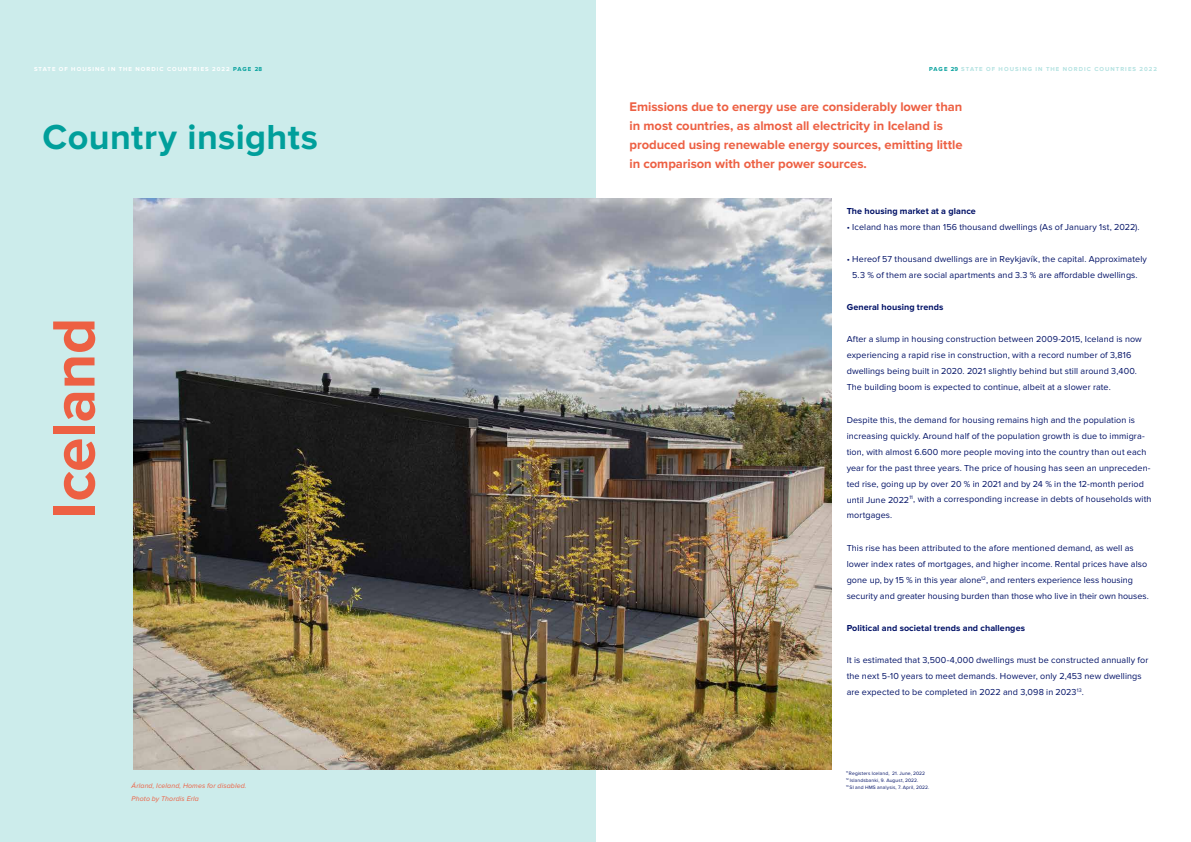
<style>
.page{position:relative;width:1191px;height:842px;background:#fff}
.page>*{position:absolute;margin:0;border:0;box-sizing:border-box;transform-origin:0 0}
.t1{font:700 62px "Proxima Nova";letter-spacing:-.005em;color:#ed6043}
.t2{font:700 36px "Proxima Nova";letter-spacing:.01em;color:#009f9b}
.t3{font:700 13px/19px "Proxima Nova";letter-spacing:-.005em;color:#ed6043}
.t4{font:9px/16px "Proxima Nova";letter-spacing:.01em;color:#016}
.t5{font:700 9px "Proxima Nova";letter-spacing:.01em;color:#016}
.t6{font:italic 7px/13px "Proxima Nova";letter-spacing:.015em;color:#ed6043}
.t7{font:700 6px "Proxima Nova";letter-spacing:.175em;color:#b3e2e1}
.t8{font:700 6px "Proxima Nova";letter-spacing:.175em;color:#fff}
.t9{font:5px/7px "Proxima Nova";letter-spacing:.025em;color:#016}
.s1{color:#009f9b}
</style>
<div class="page">
<div style="left:0;top:0;width:595px;height:842px;background:#cceceb"></div>
<img style="left:133px;top:198px;width:699px;height:572px">
<p class="t8" style="left:34px;top:65px;width:230px">STATE OF HOUSING IN THE NORDIC COUNTRIES 2022 <span class="s1">PAGE 28</span></p>
<h2 class="t2" style="left:43px;top:117px;width:277px">Country insights</h2>
<h1 class="t1" style="left:38px;top:518px;width:202px;rotate:-90deg">Iceland</h1>
<p class="t6" style="left:132px;top:780px;width:116px">Árland, Iceland, Homes for disabled.<br>Photo by Thordis Erla</p>
<p class="t7" style="left:929px;top:65px;width:229px"><span class="s1">PAGE 29</span> STATE OF HOUSING IN THE NORDIC COUNTRIES 2022</p>
<h3 class="t3" style="left:629px;top:98px;width:334px">Emissions due to energy use are considerably lower than in most countries, as almost all electricity in Iceland is produced using renewable energy sources, emitting little in comparison with other power sources.</h3>
<p class="t5" style="left:846px;top:206px;width:131px">The housing market at a glance</p>
<p class="t4" style="left:846px;top:220px;width:294px">• Iceland has more than 156 thousand dwellings (As of January 1st, 2022).</p>
<p class="t4" style="left:846px;top:252px;width:302px;text-align:center">• Hereof 57 thousand dwellings are in Reykjavík, the capital. Approximately<br>5.3 % of them are social apartments and 3.3 % are affordable dwellings.</p>
<p class="t5" style="left:846px;top:302px;width:98px">General housing trends</p>
<p class="t4" style="left:846px;top:332px;width:297px">After a slump in housing construction between 2009-2015, Iceland is now experiencing a rapid rise in construction, with a record number of 3,816 dwellings being built in 2020. 2021 slightly behind but still around 3,400.<br>The building boom is expected to continue, albeit at a slower rate.</p>
<p class="t4" style="left:846px;top:412px;width:306px">Despite this, the demand for housing remains high and the population is increasing quickly. Around half of the population growth is due to immigra&shy;tion, with almost 6.600 more people moving into the country than out each year for the past three years. The price of housing has seen an unpreceden&shy;ted rise, going up by over 20 % in 2021 and by 24 % in the 12-month period until June 2022<sup>11</sup>, with a corresponding increase in debts of households with mortgages.</p>
<p class="t4" style="left:846px;top:540px;width:304px">This rise has been attributed to the afore mentioned demand, as well as lower index rates of mortgages, and higher income. Rental prices have also gone up, by 15 % in this year alone<sup>12</sup>, and renters experience less housing security and greater housing burden than those who live in their own houses.</p>
<p class="t5" style="left:846px;top:622px;width:180px">Political and societal trends and challenges</p>
<p class="t4" style="left:846px;top:652px;width:303px">It is estimated that 3,500-4,000 dwellings must be constructed annually for the next 5-10 years to meet demands. However, only 2,453 new dwellings are expected to be completed in 2022 and 3,098 in 2023<sup>13</sup>.</p>
<p class="t9" style="left:846px;top:770px;width:85px"><sup>11</sup> Registers Iceland, 21. June, 2022<br><sup>12</sup> Islandsbanki, 9. August, 2022.<br><sup>13</sup> SI and HMS analysis, 7. April, 2022.</p>
</div>
